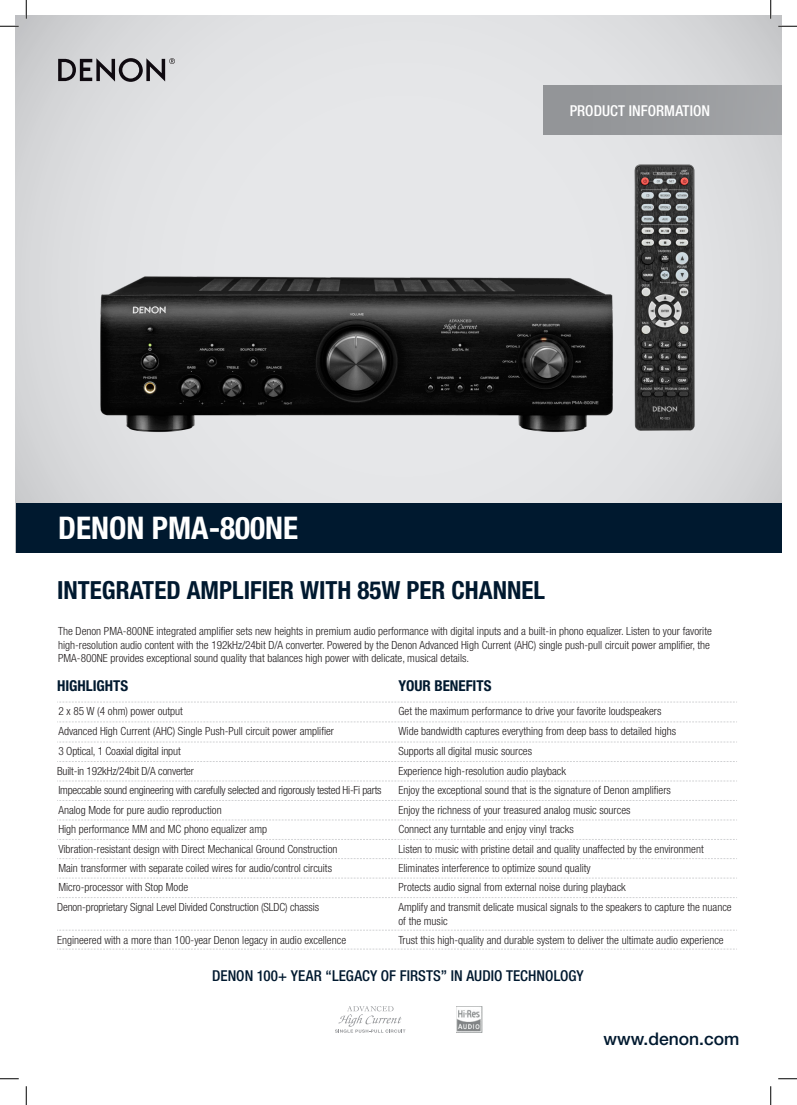
<style>
.page{position:relative;width:797px;height:1105px;background:#fff}
.page>*{position:absolute;margin:0;border:0;box-sizing:border-box;transform-origin:0 0}
.Product_Name_-_KO{font:700 condensed 31.25px "Helvetica Neue LT Std";color:#fff}
.HED_-_Bd_Cn_-_K{font:700 condensed 25px "Helvetica Neue LT Std";color:#00192f}
.t1{font:500 17.5px "Helvetica Neue LT Std";color:#00192f}
.t2{font:500 condensed 15px "Helvetica Neue LT Std";letter-spacing:.005em;color:#00192f}
.t3{font:700 condensed 15px "Helvetica Neue LT Std";color:#00192f}
.t4{font:500 condensed 15px "Helvetica Neue LT Std";letter-spacing:.005em;color:#fff}
.Body_-_Bullets{font:300 condensed 11.25px/13.8px "Helvetica Neue LT Std";color:#231f20}
.Body_Copy{font:300 condensed 11.25px/13.8px "Helvetica Neue LT Std";color:#231f20}
.ptxt_HL_6_5_10_5_Lin{font:300 condensed 11.25px "Helvetica Neue LT Std";color:#231f20}
.Body_-_Bullets-2{font:300 condensed 11.25px "Helvetica Neue LT Std";letter-spacing:-.02em;color:#231f20}
</style>
<div class="page">
<svg style="left:16px;top:16px;width:765px;height:487px;background:#dddee0"></svg>
<svg style="left:58px;top:58px;width:117px;height:24px;background:#908f93"></svg>
<img style="left:94px;top:153px;width:608px;height:283px">
<svg style="left:57px;top:702px;width:680px;height:1px"></svg>
<svg style="left:57px;top:722px;width:680px;height:1px"></svg>
<svg style="left:57px;top:742px;width:680px;height:1px"></svg>
<svg style="left:57px;top:761px;width:680px;height:1px"></svg>
<svg style="left:57px;top:781px;width:680px;height:1px"></svg>
<svg style="left:57px;top:800px;width:680px;height:1px"></svg>
<svg style="left:57px;top:820px;width:680px;height:1px"></svg>
<svg style="left:57px;top:839px;width:680px;height:1px"></svg>
<svg style="left:57px;top:858px;width:680px;height:1px"></svg>
<svg style="left:57px;top:878px;width:680px;height:1px"></svg>
<svg style="left:57px;top:897px;width:680px;height:1px"></svg>
<svg style="left:57px;top:930px;width:680px;height:1px"></svg>
<svg style="left:57px;top:949px;width:680px;height:1px"></svg>
<img style="left:456px;top:1006px;width:26px;height:27px">
<svg style="left:335px;top:1006px;width:70px;height:27px"></svg>
<div style="left:542px;top:85px;width:239px;height:50px;background:#939598"></div>
<div style="left:16px;top:503px;width:765px;height:50px;background:#00192f"></div>
<svg style="left:0;top:25px;width:19px;height:2px"></svg>
<svg style="left:778px;top:25px;width:19px;height:2px"></svg>
<svg style="left:0;top:1078px;width:19px;height:1px"></svg>
<svg style="left:778px;top:1078px;width:19px;height:1px"></svg>
<svg style="left:25px;top:0;width:2px;height:19px"></svg>
<svg style="left:25px;top:1086px;width:2px;height:19px"></svg>
<svg style="left:770px;top:0;width:1px;height:19px"></svg>
<svg style="left:770px;top:1086px;width:1px;height:19px"></svg>
<p class="t4" style="left:569px;top:101px;width:142px">PRODUCT INFORMATION</p>
<p class="Product_Name_-_KO" style="left:58px;top:509px;width:241px">DENON PMA-800NE</p>
<p class="HED_-_Bd_Cn_-_K" style="left:57px;top:575px;width:489px">INTEGRATED AMPLIFIER WITH 85W PER CHANNEL</p>
<p class="Body_Copy" style="left:58px;top:624px;width:655px">The Denon PMA-800NE integrated amplifier sets new heights in premium audio performance with digital inputs and a built-in phono equalizer. Listen to your favorite high-resolution audio content with the 192kHz/24bit D/A converter. Powered by the Denon Advanced High Current (AHC) single push-pull circuit power amplifier, the<br>PMA-800NE provides exceptional sound quality that balances high power with delicate, musical details.</p>
<p class="t3" style="left:57px;top:677px;width:73px">HIGHLIGHTS</p>
<p class="t3" style="left:398px;top:677px;width:95px">YOUR BENEFITS</p>
<p class="Body_-_Bullets" style="left:58px;top:704px;width:126px">2 x 85 W (4 ohm) power output</p>
<p class="Body_-_Bullets" style="left:398px;top:704px;width:264px">Get the maximum performance to drive your favorite loudspeakers</p>
<p class="Body_-_Bullets" style="left:58px;top:724px;width:277px">Advanced High Current (AHC) Single Push-Pull circuit power amplifier</p>
<p class="ptxt_HL_6_5_10_5_Lin" style="left:398px;top:725px;width:279px">Wide bandwidth captures everything from deep bass to detailed highs</p>
<p class="Body_-_Bullets" style="left:58px;top:744px;width:124px">3 Optical, 1 Coaxial digital input</p>
<p class="Body_-_Bullets" style="left:398px;top:744px;width:135px">Supports all digital music sources</p>
<p class="ptxt_HL_6_5_10_5_Lin" style="left:57px;top:764px;width:138px">Built-in 192kHz/24bit D/A converter</p>
<p class="ptxt_HL_6_5_10_5_Lin" style="left:398px;top:764px;width:169px">Experience high-resolution audio playback</p>
<p class="Body_-_Bullets-2" style="left:58px;top:784px;width:325px">Impeccable sound engineering with carefully selected and rigorously tested Hi-Fi parts</p>
<p class="Body_-_Bullets" style="left:398px;top:783px;width:274px">Enjoy the exceptional sound that is the signature of Denon amplifiers</p>
<p class="Body_-_Bullets" style="left:58px;top:803px;width:165px">Analog Mode for pure audio reproduction</p>
<p class="Body_-_Bullets" style="left:398px;top:803px;width:233px">Enjoy the richness of your treasured analog music sources</p>
<p class="Body_-_Bullets" style="left:58px;top:822px;width:210px">High performance MM and MC phono equalizer amp</p>
<p class="Body_-_Bullets" style="left:398px;top:822px;width:177px">Connect any turntable and enjoy vinyl tracks</p>
<p class="Body_-_Bullets" style="left:58px;top:842px;width:280px">Vibration-resistant design with Direct Mechanical Ground Construction</p>
<p class="Body_-_Bullets" style="left:398px;top:842px;width:307px">Listen to music with pristine detail and quality unaffected by the environment</p>
<p class="Body_-_Bullets" style="left:58px;top:861px;width:275px">Main transformer with separate coiled wires for audio/control circuits</p>
<p class="Body_-_Bullets" style="left:398px;top:861px;width:194px">Eliminates interference to optimize sound quality</p>
<p class="Body_-_Bullets" style="left:58px;top:880px;width:131px">Micro-processor with Stop Mode</p>
<p class="Body_-_Bullets" style="left:398px;top:880px;width:229px">Protects audio signal from external noise during playback</p>
<p class="Body_-_Bullets" style="left:57px;top:900px;width:263px">Denon-proprietary Signal Level Divided Construction (SLDC) chassis</p>
<p class="Body_-_Bullets" style="left:398px;top:900px;width:335px">Amplify and transmit delicate musical signals to the speakers to capture the nuance of the music</p>
<p class="Body_-_Bullets" style="left:57px;top:932px;width:290px">Engineered with a more than 100-year Denon legacy in audio excellence</p>
<p class="Body_-_Bullets" style="left:398px;top:932px;width:327px">Trust this high-quality and durable system to deliver the ultimate audio experience</p>
<p class="t2" style="left:212px;top:966px;width:373px">DENON 100+ YEAR “LEGACY OF FIRSTS” IN AUDIO TECHNOLOGY</p>
<p class="t1" style="left:603px;top:1028px;width:137px">www.denon.com</p>
</div>
